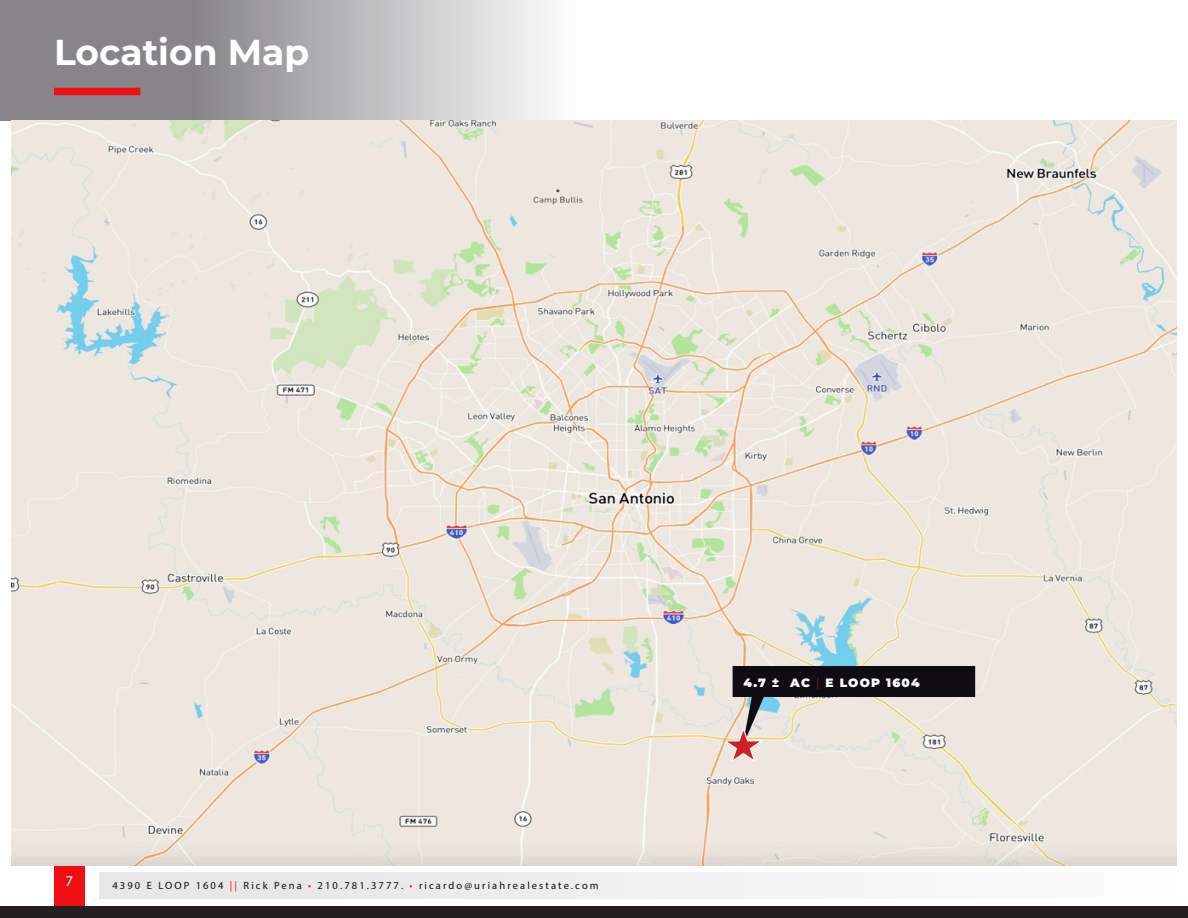
<style>
.page{position:relative;width:1188px;height:918px;background:#fff}
.page>*{position:absolute;margin:0;border:0;box-sizing:border-box;transform-origin:0 0}
.P_-_Paragraph_Style3{font:700 36px "Montserrat";color:#fff}
.Paragraph_Style1{font:15px "Myriad Pro";color:#fff}
.P_-_Paragraph_Style3-2{font:900 12px "Montserrat";letter-spacing:.1em;color:#fff}
.P_-_Paragraph_Style3-3{font:10.5px "Myriad Pro";letter-spacing:.2em;color:#0f0c13}
.s1{color:#ef0e14}
.s2{font-weight:300;color:#ef0e14}
</style>
<div class="page">
<svg style="left:0;top:0;width:546px;height:120px;background:#aaa9ab"></svg>
<div style="left:54px;top:865px;width:31px;height:42px;background:#ef0e14"></div>
<div style="left:0;top:907px;width:1188px;height:11px;background:#231f20"></div>
<div style="left:54px;top:88px;width:86px;height:7px;background:#ef0e14"></div>
<div style="left:99px;top:873px;width:1089px;height:26px;background:#f0f0f0"></div>
<img style="left:11px;top:120px;width:1166px;height:745px">
<svg style="left:733px;top:666px;width:242px;height:81px;background:#908c8a"></svg>
<img style="left:727px;top:727px;width:36px;height:37px">
<p class="P_-_Paragraph_Style3" style="left:54px;top:26px;width:257px">Location Map</p>
<p class="Paragraph_Style1" style="left:65px;top:872px;width:9px">7</p>
<p class="P_-_Paragraph_Style3-3" style="left:112px;top:879px;width:488px">4390 E LOOP 1604 <span class="s1">||</span> Rick Pena <span class="s1">•</span> 210.781.3777. <span class="s1">•</span> ricardo@uriahrealestate.com</p>
<p class="P_-_Paragraph_Style3-2" style="left:743px;top:673px;width:178px">4.7 ± AC <span class="s2">|</span> E LOOP 1604</p>
</div>
